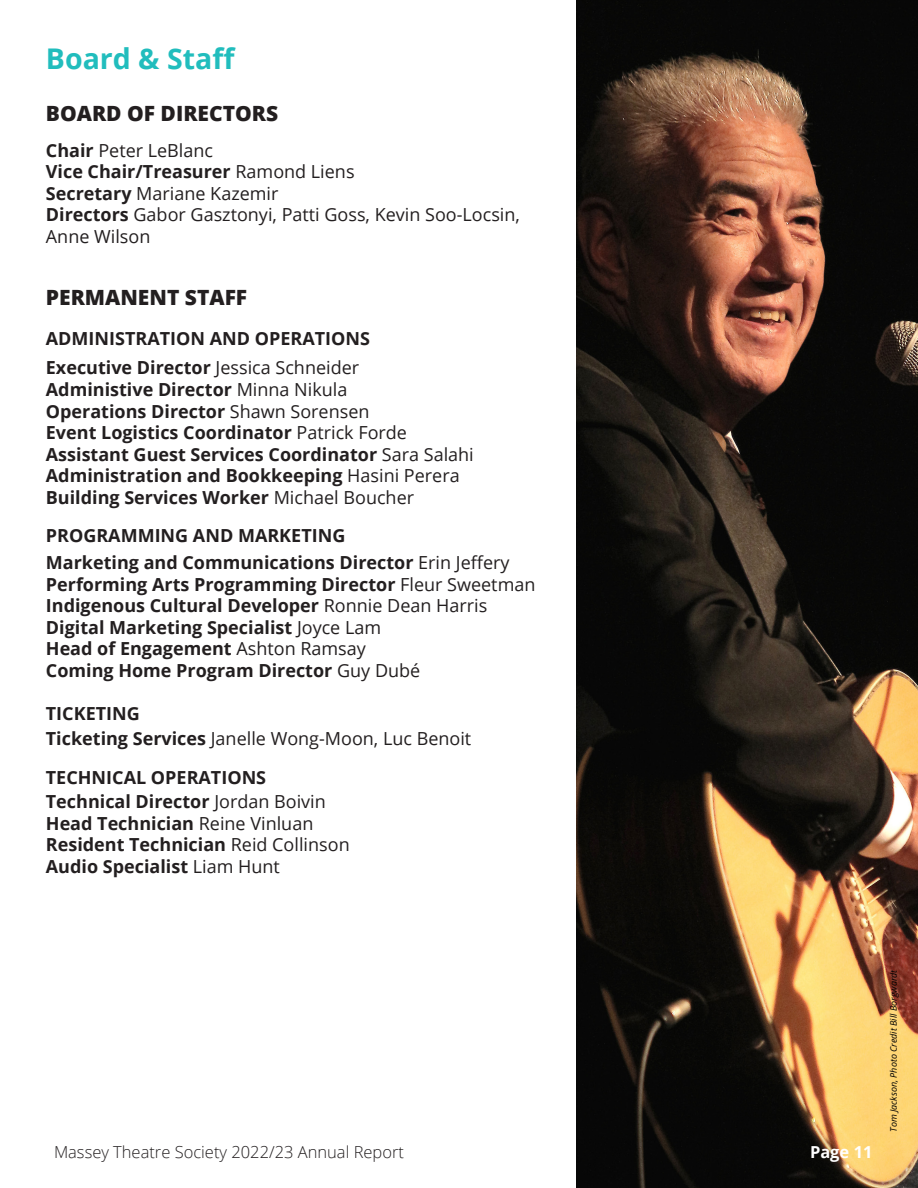
<style>
.page{position:relative;width:918px;height:1188px;background:#fff}
.page>*{position:absolute;margin:0;border:0;box-sizing:border-box;transform-origin:0 0}
.t1{font:700 28.5px "Open Sans";color:#21bdbd}
.t2{font:800 21px "Open Sans";color:#231f20}
.t3{font:700 18px "Open Sans";color:#231f20}
.t4{font:18px "Open Sans";color:#231f20}
.t5{font:300 16.5px "Open Sans";color:#231f20}
.t6{font:700 16.5px "Open Sans";color:#fff}
.t7{font:italic 9px "Open Sans";color:#000}
.s1{font-weight:700}
.s2{font-weight:400}
</style>
<div class="page">
<img style="left:577px;top:0;width:341px;height:1188px">
<p class="t1" style="left:46px;top:38px;width:191px">Board &amp; Staff</p>
<p class="t2" style="left:46px;top:97px;width:234px">BOARD OF DIRECTORS</p>
<p class="t4" style="left:46px;top:138px;width:169px"><span class="s1">Chair</span> Peter LeBlanc</p>
<p class="t3" style="left:46px;top:159px;width:310px">Vice Chair/Treasurer <span class="s2">Ramond Liens</span></p>
<p class="t4" style="left:46px;top:181px;width:234px"><span class="s1">Secretary</span> Mariane Kazemir</p>
<p class="t4" style="left:46px;top:203px;width:476px"><span class="s1">Directors</span> Gabor Gasztonyi, Patti Goss, Kevin Soo-Locsin,</p>
<p class="t4" style="left:46px;top:224px;width:106px">Anne Wilson</p>
<p class="t2" style="left:46px;top:281px;width:203px">PERMANENT STAFF</p>
<p class="t3" style="left:46px;top:326px;width:326px">ADMINISTRATION AND OPERATIONS</p>
<p class="t3" style="left:46px;top:355px;width:315px">Executive Director <span class="s2">Jessica Schneider</span></p>
<p class="t3" style="left:46px;top:377px;width:303px">Administive Director <span class="s2">Minna Nikula</span></p>
<p class="t3" style="left:46px;top:398px;width:325px">Operations Director <span class="s2">Shawn Sorensen</span></p>
<p class="t3" style="left:46px;top:420px;width:363px">Event Logistics Coordinator <span class="s2">Patrick Forde</span></p>
<p class="t3" style="left:46px;top:442px;width:429px">Assistant Guest Services Coordinator <span class="s2">Sara Salahi</span></p>
<p class="t3" style="left:46px;top:463px;width:415px">Administration and Bookkeeping <span class="s2">Hasini Perera</span></p>
<p class="t3" style="left:46px;top:485px;width:370px">Building Services Worker <span class="s2">Michael Boucher</span></p>
<p class="t3" style="left:46px;top:523px;width:301px">PROGRAMMING AND MARKETING</p>
<p class="t3" style="left:46px;top:550px;width:465px">Marketing and Communications Director <span class="s2">Erin Jeffery</span></p>
<p class="t3" style="left:46px;top:571px;width:491px">Performing Arts Programming Director <span class="s2">Fleur Sweetman</span></p>
<p class="t3" style="left:46px;top:593px;width:443px">Indigenous Cultural Developer <span class="s2">Ronnie Dean Harris</span></p>
<p class="t3" style="left:46px;top:614px;width:337px">Digital Marketing Specialist <span class="s2">Joyce Lam</span></p>
<p class="t3" style="left:46px;top:636px;width:322px">Head of Engagement <span class="s2">Ashton Ramsay</span></p>
<p class="t3" style="left:46px;top:658px;width:376px">Coming Home Program Director <span class="s2">Guy Dubé</span></p>
<p class="t3" style="left:46px;top:701px;width:95px">TICKETING</p>
<p class="t4" style="left:46px;top:726px;width:427px"><span class="s1">Ticketing Services</span> Janelle Wong-Moon, Luc Benoit</p>
<p class="t3" style="left:46px;top:765px;width:222px">TECHNICAL OPERATIONS</p>
<p class="t3" style="left:46px;top:789px;width:281px">Technical Director <span class="s2">Jordan Boivin</span></p>
<p class="t3" style="left:46px;top:811px;width:269px">Head Technician <span class="s2">Reine Vinluan</span></p>
<p class="t3" style="left:46px;top:832px;width:305px">Resident Technician <span class="s2">Reid Collinson</span></p>
<p class="t3" style="left:46px;top:854px;width:236px">Audio Specialist <span class="s2">Liam Hunt</span></p>
<p class="t5" style="left:54px;top:1141px;width:351px">Massey Theatre Society 2022/23 Annual Report</p>
<p class="t6" style="left:810px;top:1140px;width:64px">Page 11</p>
<p class="t7" style="left:887px;top:1132px;width:164px;rotate:-90deg">Tom Jackson, Photo Credit Bill Borgwardt</p>
</div>
